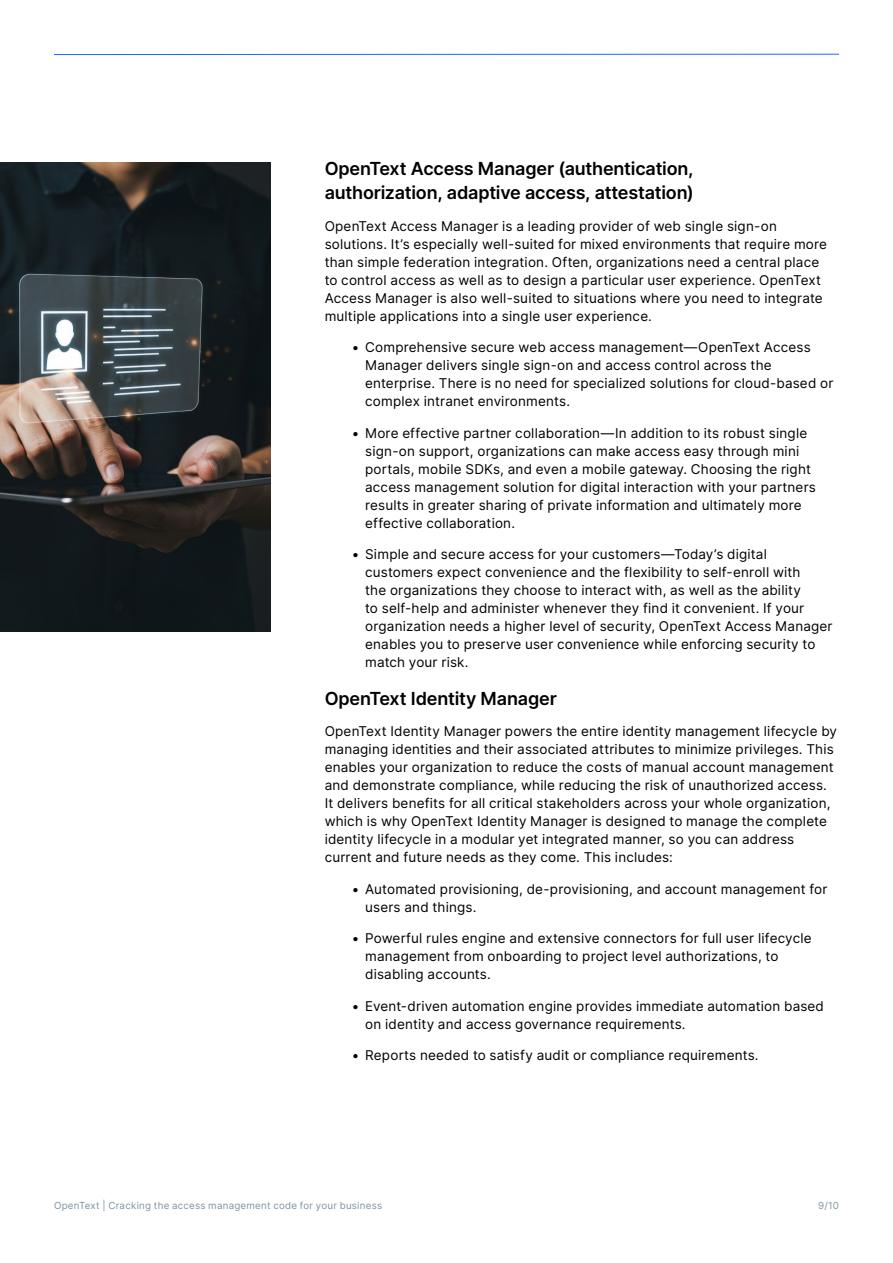
<style>
.page{position:relative;width:893px;height:1263px;background:#fff}
.page>*{position:absolute;margin:0;border:0;box-sizing:border-box;transform-origin:0 0}
.H3_Heading{font:600 18px/24px "Inter";letter-spacing:-.01em;color:#000}
.Body{font:13.5px/18px "Inter";letter-spacing:.015em;color:#000}
.t1{font:9.75px "Inter";letter-spacing:.025em;color:#7e929f}
</style>
<div class="page">
<hr style="left:54px;top:54px;width:785px;height:1px;background:#1a6aff">
<img style="left:0;top:162px;width:270px;height:469px">
<h3 class="H3_Heading" style="left:325px;top:156px;width:371px">OpenText Access Manager (authentication, authorization, adaptive access, attestation)</h3>
<p class="Body" style="left:325px;top:216px;width:504px">OpenText Access Manager is a leading provider of web single sign-on solutions. It’s especially well-suited for mixed environments that require more than simple federation integration. Often, organizations need a central place to control access as well as to design a particular user experience. OpenText Access Manager is also well-suited to situations where you need to integrate multiple applications into a single user experience.</p>
<p class="Body" style="left:365px;top:338px;width:470px;text-indent:-14px">• Comprehensive secure web access management—OpenText Access Manager delivers single sign-on and access control across the enterprise. There is no need for specialized solutions for cloud-based or complex intranet environments.</p>
<p class="Body" style="left:365px;top:423px;width:452px;text-indent:-14px">• More effective partner collaboration—In addition to its robust single sign-on support, organizations can make access easy through mini portals, mobile SDKs, and even a mobile gateway. Choosing the right access management solution for digital interaction with your partners results in greater sharing of private information and ultimately more effective collaboration.</p>
<p class="Body" style="left:365px;top:545px;width:469px;text-indent:-14px">• Simple and secure access for your customers—Today’s digital customers expect convenience and the flexibility to self-enroll with<br>the organizations they choose to interact with, as well as the ability<br>to self-help and administer whenever they find it convenient. If your organization needs a higher level of security, OpenText Access Manager enables you to preserve user convenience while enforcing security to match your risk.</p>
<h3 class="H3_Heading" style="left:325px;top:686px;width:234px">OpenText Identity Manager</h3>
<p class="Body" style="left:325px;top:722px;width:514px">OpenText Identity Manager powers the entire identity management lifecycle by managing identities and their associated attributes to minimize privileges. This enables your organization to reduce the costs of manual account management and demonstrate compliance, while reducing the risk of unauthorized access.<br>It delivers benefits for all critical stakeholders across your whole organization, which is why OpenText Identity Manager is designed to manage the complete identity lifecycle in a modular yet integrated manner, so you can address current and future needs as they come. This includes:</p>
<p class="Body" style="left:365px;top:879px;width:464px;text-indent:-14px">• Automated provisioning, de-provisioning, and account management for users and things.</p>
<p class="Body" style="left:365px;top:929px;width:448px;text-indent:-14px">• Powerful rules engine and extensive connectors for full user lifecycle management from onboarding to project level authorizations, to disabling accounts.</p>
<p class="Body" style="left:365px;top:996px;width:460px;text-indent:-14px">• Event-driven automation engine provides immediate automation based on identity and access governance requirements.</p>
<p class="Body" style="left:352px;top:1046px;width:408px">• Reports needed to satisfy audit or compliance requirements.</p>
<p class="t1" style="left:54px;top:1198px;width:330px">OpenText | Cracking the access management code for your business</p>
<p class="t1" style="left:818px;top:1198px;width:22px">9/10</p>
</div>
